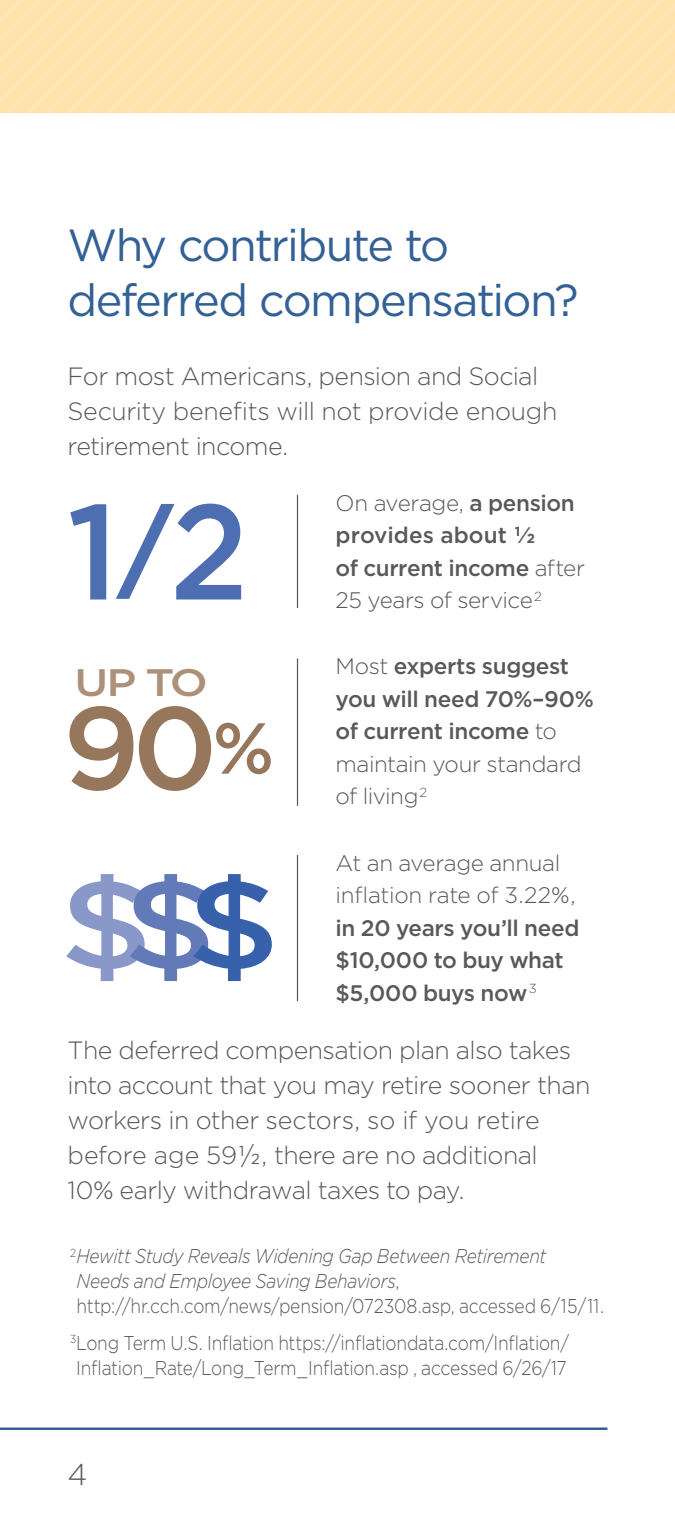
<style>
.page{position:relative;width:675px;height:1530px;background:#fff}
.page>*{position:absolute;margin:0;border:0;box-sizing:border-box;transform-origin:0 0}
.t1{font:500 135px "Gotham";color:#4e6eb2}
.t2{font:500 125px "Gotham";color:#8997c9;scale:1.17 1}
.t3{font:500 117.25px "Gotham";color:#97775b}
.t4{font:45px/55px "Gotham";letter-spacing:-.04em;color:#346195}
.t5{font:500 38.25px "Gotham";color:#ac9178;scale:1.17 1}
.t6{font:300 30px "Gotham";color:#58595b}
.t7{font:300 25px/35px "Gotham";letter-spacing:-.02em;color:#58595b}
.t8{font:500 22.5px/32.5px "Gotham";letter-spacing:-.015em;color:#58595b}
.t9{font:300 22.5px/32.5px "Gotham";letter-spacing:-.015em;color:#58595b}
.t10{font:italic 300 20px/25px "Gotham";letter-spacing:-.02em;color:#58595b;scale:.87 1}
.t11{font:300 20px/25px "Gotham";letter-spacing:-.02em;color:#58595b;text-align:center;scale:.87 1}
.s1{font-weight:700;font-size:102.5px}
.s2{font-size:72px}
.s3{color:#637ab9}
.s4{color:#3762ab}
.s5{font-weight:300}
.s6{font-weight:700}
.s7{font-weight:700;font-size:13px}
.s8{font-weight:400;font-size:14.5px}
.s9{font-style:normal}
</style>
<div class="page">
<hr style="left:0;top:1428px;width:608px;height:2px;background:#346195">
<hr style="left:297px;top:658px;width:1px;height:148px;background:#58595b">
<hr style="left:297px;top:495px;width:1px;height:113px;background:#58595b">
<hr style="left:297px;top:855px;width:1px;height:146px;background:#58595b">
<svg style="left:0;top:0;width:675px;height:112px;background:#ffe2ae"></svg>
<h3 class="t4" style="left:68px;top:217px;width:513px">Why contribute to deferred compensation?</h3>
<p class="t7" style="left:68px;top:358px;width:491px">For most Americans, pension and Social<br>Security benefits will not provide enough retirement income.</p>
<h1 class="t1" style="left:67px;top:463px;width:183px">1<span class="s1">/</span>2</h1>
<h3 class="t5" style="left:75px;top:657px;width:115px">UP TO</h3>
<h3 class="t3" style="left:62px;top:671px;width:213px">90<span class="s2">%</span></h3>
<h2 class="t2" style="left:59px;top:843px;width:191px">$<span class="s3">$</span><span class="s4">$</span></h2>
<p class="t8" style="left:336px;top:486px;width:251px"><span class="s5">On average,</span> a pension provides about <sup>1</sup> <span class="s6">⁄</span><span class="s7">2<br></span>of current income <span class="s5">after<br>25 years of service</span><sup>2</sup></p>
<p class="t8" style="left:336px;top:650px;width:260px"><span class="s5">Most</span> experts suggest you will need 70%–90% of current income <span class="s5">to maintain your standard of living</span><sup>2</sup></p>
<p class="t9" style="left:336px;top:846px;width:241px">At an average annual inflation rate of 3.22%,</p>
<p class="t8" style="left:336px;top:911px;width:245px">in 20 years you’ll need $10,000 to buy what $5,000 buys now<sup>3</sup></p>
<p class="t7" style="left:67px;top:1032px;width:525px">The deferred compensation plan also takes into account that you may retire sooner than workers in other sectors, so if you retire before age 59<sup>1</sup>/<span class="s8">2</span>, there are no additional<br>10% early withdrawal taxes to pay.</p>
<p class="t10" style="left:77px;top:1243px;width:608px;text-indent:-7px"><sup>2</sup>Hewitt Study Reveals Widening Gap Between Retirement<br>Needs and Employee Saving Behaviors<span class="s9">, http://hr.cch.com/news/pension/072308.asp, accessed 6/15/11.</span></p>
<p class="t11" style="left:70px;top:1330px;width:575px"><sup>3</sup>Long Term U.S. Inflation https://inflationdata.com/Inflation/<br>Inflation_Rate/Long_Term_Inflation.asp , accessed 6/26/17</p>
<p class="t6" style="left:68px;top:1455px;width:21px">4</p>
</div>
